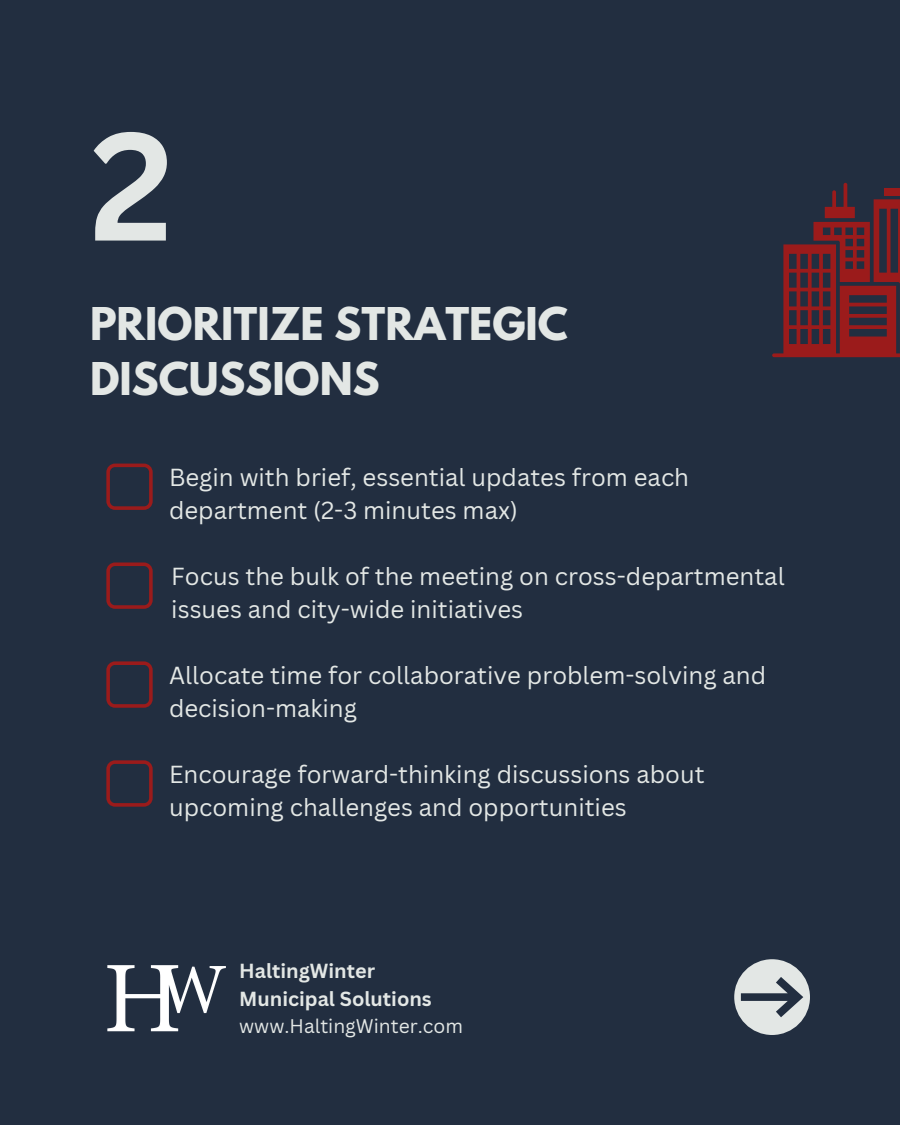
<style>
.page{position:relative;width:900px;height:1125px;background:#222e40}
.page>*{position:absolute;margin:0;border:0;box-sizing:border-box;transform-origin:0 0}
.t1{font:700 150px "Canva Sans";color:#e3e7e5}
.t2{font:700 40px/55.5px "League Spartan";color:#e3e7e5}
.t3{font:24px/33px "Canva Sans";color:#e3e7e5}
.t4{font:700 19.9px/27.7px "Canva Sans";color:#e3e7e5}
.t5{font:19.2px "Canva Sans";color:#e3e7e5}
</style>
<div class="page">
<div style="left:734px;top:959px;width:76px;height:76px;background:#e3e7e5;border-radius:50%"></div>
<svg style="left:741px;top:977px;width:62px;height:40px"></svg>
<img style="left:107px;top:965px;width:119px;height:67px">
<svg style="left:772px;top:183px;width:128px;height:174px"></svg>
<svg style="left:106px;top:464px;width:47px;height:46px"></svg>
<svg style="left:106px;top:562px;width:47px;height:47px"></svg>
<svg style="left:106px;top:661px;width:47px;height:47px"></svg>
<svg style="left:106px;top:760px;width:47px;height:47px"></svg>
<p class="t1" style="left:90px;top:80px;width:85px">2</p>
<h1 class="t2" style="left:90px;top:301px;width:479px">PRIORITIZE STRATEGIC<br>DISCUSSIONS</h1>
<p class="t3" style="left:169px;top:460px;width:522px">Begin with brief, essential updates from each department (2-3 minutes max)</p>
<p class="t3" style="left:171px;top:559px;width:615px">Focus the bulk of the meeting on cross-departmental issues and city-wide initiatives</p>
<h2 class="t3" style="left:169px;top:658px;width:599px">Allocate time for collaborative problem-solving and decision-making</h2>
<h2 class="t3" style="left:169px;top:757px;width:537px">Encourage forward-thinking discussions about upcoming challenges and opportunities</h2>
<p class="t4" style="left:239px;top:957px;width:194px">HaltingWinter<br>Municipal Solutions</p>
<p class="t5" style="left:239px;top:1012px;width:225px">www.HaltingWinter.com</p>
</div>
